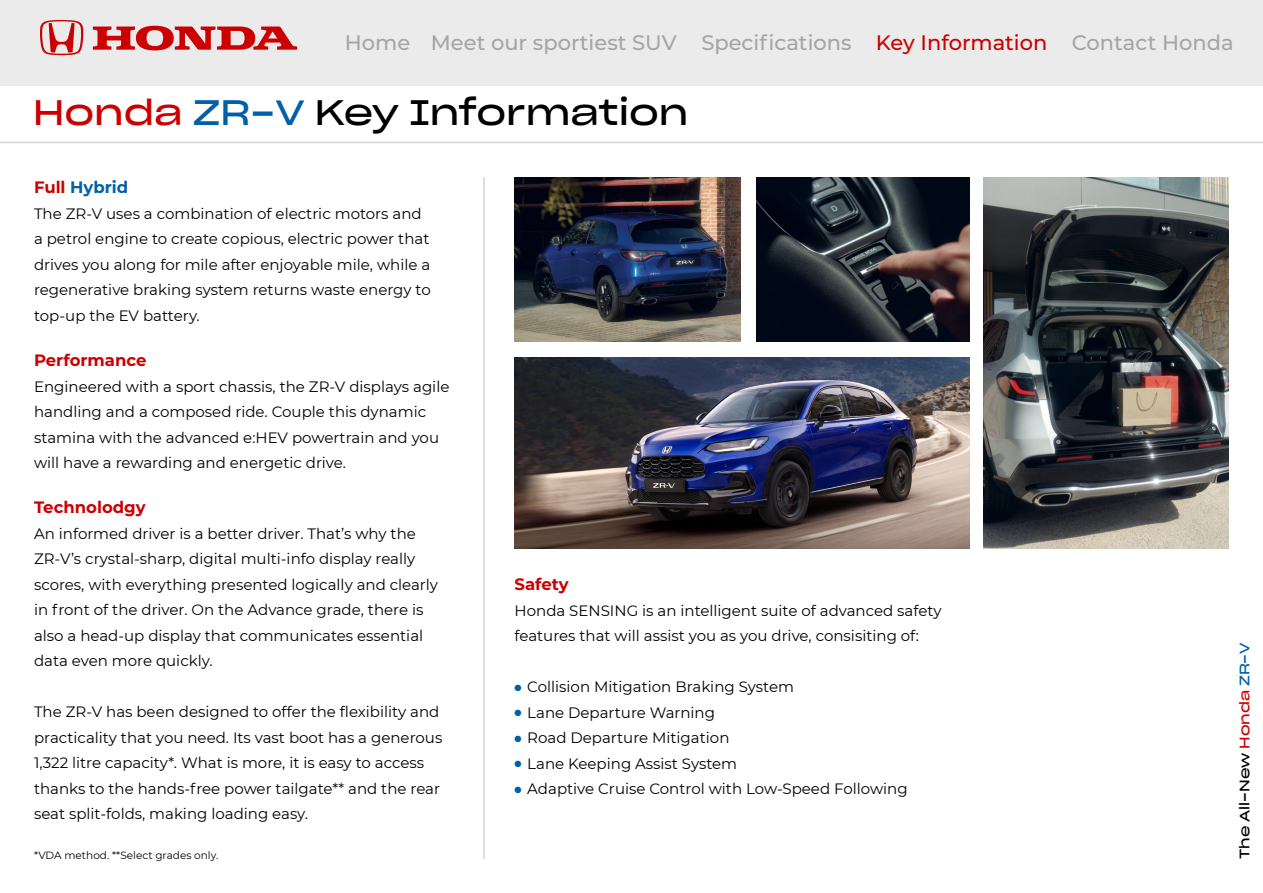
<style>
.page{position:relative;width:1263px;height:893px;background:#fff}
.page>*{position:absolute;margin:0;border:0;box-sizing:border-box;transform-origin:0 0}
.t1{font:34.5px "Sharp Grotesk Book 25";letter-spacing:-.005em;color:#000}
.t2{font:500 21px "Montserrat";color:#a5a5a5}
.t3{font:700 16.5px "Montserrat";color:#c00}
.t4{font:700 16.5px "Montserrat";color:#0060a7}
.t5{font:15px/25.5px "Montserrat";color:#000}
.t6{font:13.5px "Sharp Grotesk Book 25";color:#000}
.t7{font:10.5px "Montserrat";color:#000}
.s1{color:#c00}
.s2{color:#0060a7}
</style>
<div class="page">
<div style="left:0;top:0;width:1263px;height:85px;background:#ebebec"></div>
<svg style="left:93px;top:26px;width:204px;height:24px"></svg>
<svg style="left:40px;top:20px;width:43px;height:35px"></svg>
<img style="left:514px;top:357px;width:455px;height:192px">
<img style="left:514px;top:177px;width:227px;height:164px">
<img style="left:757px;top:177px;width:212px;height:164px">
<img style="left:984px;top:177px;width:245px;height:372px">
<hr style="left:0;top:142px;width:1263px;height:1px;background:#d1d3d4">
<hr style="left:483px;top:177px;width:2px;height:682px;background:#d1d3d4">
<h2 class="t2" style="left:345px;top:28px;width:890px">Home Meet our sportiest SUV Specifications <span class="s1">Key Information</span> Contact Honda</h2>
<h1 class="t1" style="left:33px;top:83px;width:657px"><span class="s1">Honda</span> <span class="s2">ZR-V</span> Key Information</h1>
<p class="t4" style="left:34px;top:176px;width:96px"><span class="s1">Full</span> Hybrid</p>
<p class="t5" style="left:34px;top:200px;width:398px">The ZR-V uses a combination of electric motors and a petrol engine to create copious, electric power that drives you along for mile after enjoyable mile, while a regenerative braking system returns waste energy to top-up the EV battery.</p>
<p class="t3" style="left:34px;top:348px;width:114px">Performance</p>
<p class="t5" style="left:34px;top:373px;width:417px">Engineered with a sport chassis, the ZR-V displays agile handling and a composed ride. Couple this dynamic stamina with the advanced e:HEV powertrain and you will have a rewarding and energetic drive.</p>
<p class="t3" style="left:34px;top:496px;width:113px">Technolodgy</p>
<p class="t5" style="left:34px;top:520px;width:405px">An informed driver is a better driver. That’s why the ZR-V’s crystal-sharp, digital multi-info display really scores, with everything presented logically and clearly in front of the driver. On the Advance grade, there is also a head-up display that communicates essential data even more quickly.</p>
<p class="t5" style="left:34px;top:699px;width:410px">The ZR-V has been designed to offer the flexibility and practicality that you need. Its vast boot has a generous 1,322 litre capacity*. What is more, it is easy to access thanks to the hands-free power tailgate** and the rear seat split-folds, making loading easy.</p>
<p class="t7" style="left:34px;top:847px;width:186px">*VDA method. **Select grades only.</p>
<p class="t3" style="left:514px;top:572px;width:56px">Safety</p>
<p class="t5" style="left:514px;top:597px;width:428px">Honda SENSING is an intelligent suite of advanced safety features that will assist you as you drive, consisiting of:</p>
<p class="t5" style="left:514px;top:673px;width:281px"><span class="s2">●</span> Collision Mitigation Braking System</p>
<p class="t5" style="left:514px;top:699px;width:202px"><span class="s2">●</span> Lane Departure Warning</p>
<p class="t5" style="left:514px;top:724px;width:216px"><span class="s2">●</span> Road Departure Mitigation</p>
<p class="t5" style="left:514px;top:750px;width:224px"><span class="s2">●</span> Lane Keeping Assist System</p>
<p class="t5" style="left:514px;top:775px;width:395px"><span class="s2">●</span> Adaptive Cruise Control with Low-Speed Following</p>
<p class="t6" style="left:1233px;top:859px;width:218px;rotate:-90deg">The All-New <span class="s1">Honda</span> <span class="s2">ZR-V</span></p>
</div>
